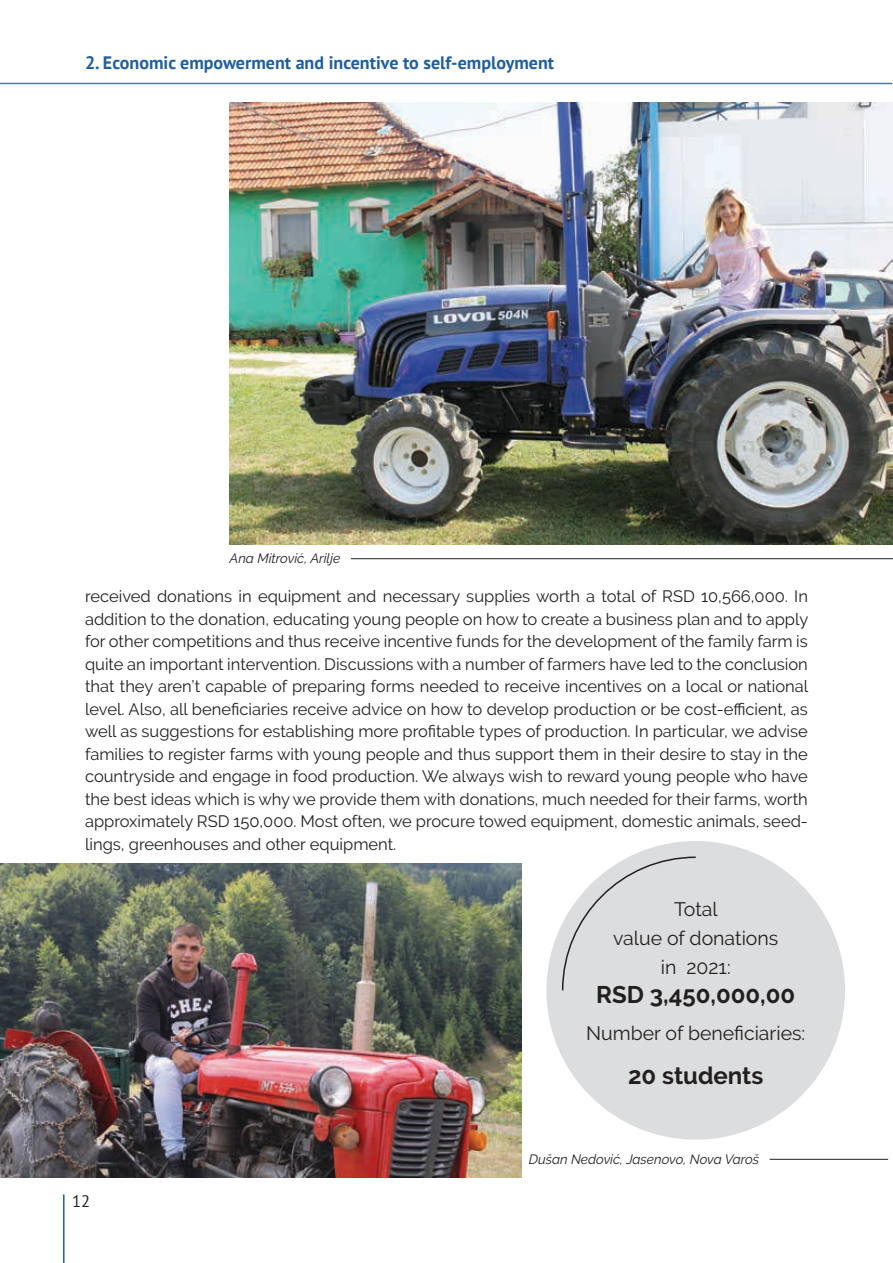
<style>
.page{position:relative;width:893px;height:1263px;background:#fff}
.page>*{position:absolute;margin:0;border:0;box-sizing:border-box;transform-origin:0 0}
.t1{font:700 24px "Raleway";color:#231f20}
.t2{font:19.5px/29.1px "Raleway";color:#231f20;text-align:center}
.t3{font:700 18px "PT Sans";color:#215e9f}
.t4{font:16.5px/22.5px "Raleway";color:#231f20;text-align:justify}
.t5{font:16.5px "PT Sans";color:#231f20}
.t6{font:italic 13.5px "Raleway";color:#231f20}
</style>
<div class="page">
<hr style="left:63px;top:1194px;width:2px;height:69px;background:#215e9f">
<hr style="left:0;top:83px;width:892px;height:1px;background:#4a7aae">
<div style="left:546px;top:841px;width:299px;height:299px;background:#dcddde;border-radius:50%"></div>
<img style="left:0;top:863px;width:522px;height:315px">
<img style="left:230px;top:103px;width:662px;height:441px">
<hr style="left:351px;top:558px;width:542px;height:1px;background:#231f20">
<hr style="left:770px;top:1159px;width:118px;height:1px;background:#231f20">
<svg style="left:561px;top:856px;width:135px;height:135px"></svg>
<p class="t3" style="left:85px;top:50px;width:471px">2. Economic empowerment and incentive to self-employment</p>
<p class="t6" style="left:230px;top:550px;width:112px">Ana Mitrović, Arilje</p>
<p class="t4" style="left:85px;top:585px;width:725px">received donations in equipment and necessary supplies worth a total of RSD 10,566,000. In addition to the donation, educating young people on how to create a business plan and to apply for other competitions and thus receive incentive funds for the development of the family farm is quite an important intervention. Discussions with a number of farmers have led to the conclusion that they aren’t capable of preparing forms needed to receive incentives on a local or national level. Also, all beneficiaries receive advice on how to develop production or be cost-efficient, as well as suggestions for establishing more profitable types of production. In particular, we advise families to register farms with young people and thus support them in their desire to stay in the countryside and engage in food production. We always wish to reward young people who have the best ideas which is why we provide them with donations, much needed for their farms, worth approximately RSD 150,000. Most often, we procure towed equipment, domestic animals, seed&shy;lings, greenhouses and other equipment.</p>
<p class="t2" style="left:613px;top:894px;width:167px">Total<br>value of donations in 2021:</p>
<h1 class="t1" style="left:596px;top:980px;width:201px">RSD 3,450,000,00</h1>
<p class="t2" style="left:586px;top:1019px;width:221px">Number of beneficiaries:</p>
<h1 class="t1" style="left:628px;top:1062px;width:137px">20 students</h1>
<p class="t5" style="left:72px;top:1190px;width:19px">12</p>
<p class="t6" style="left:529px;top:1151px;width:232px">Dušan Nedović, Jasenovo, Nova Varoš</p>
</div>
